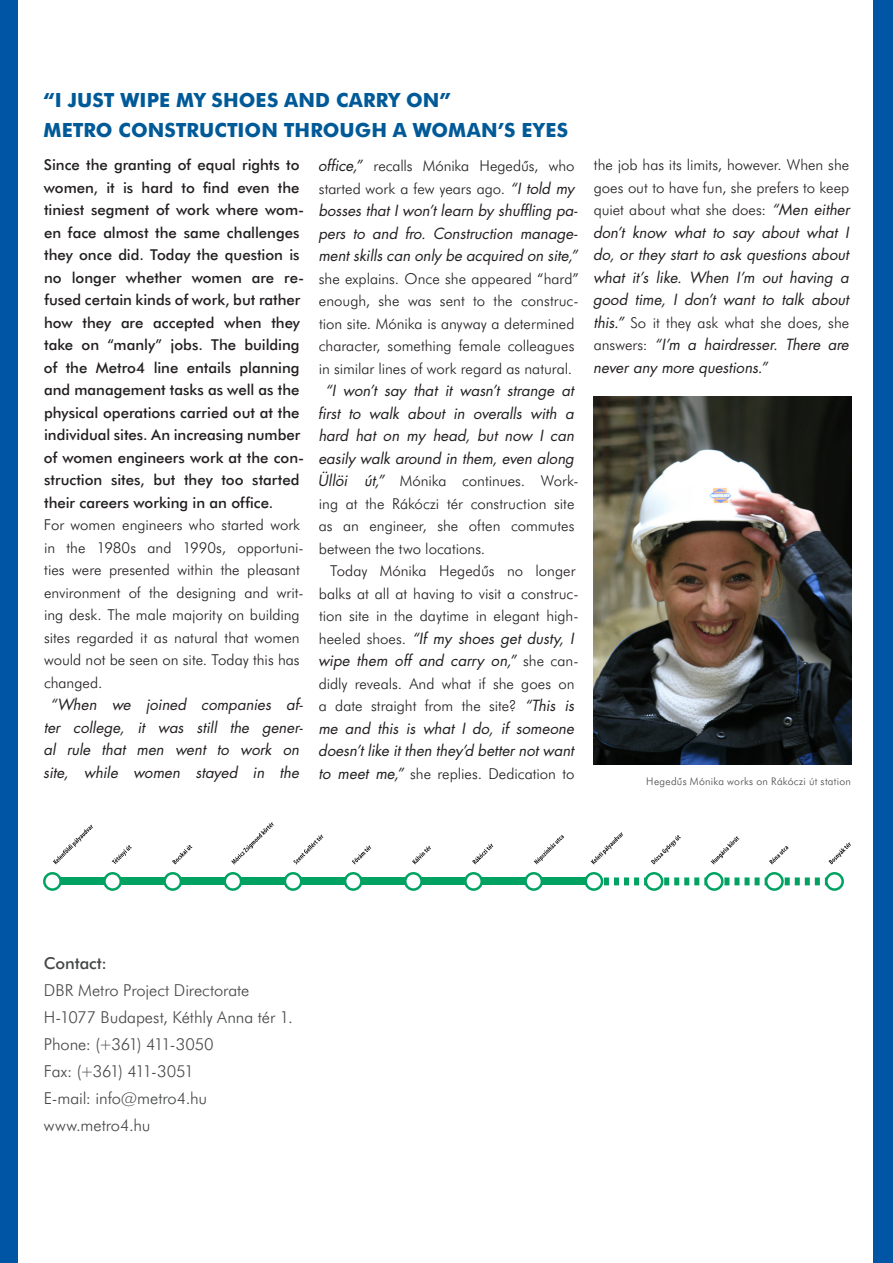
<style>
.page{position:relative;width:893px;height:1263px;background:#fff}
.page>*{position:absolute;margin:0;border:0;box-sizing:border-box;transform-origin:0 0}
.címek{font:19.5px "Futura HU Bold";letter-spacing:.005em;color:#015a98}
.kenyer{font:300 16.5px "Futura CE";letter-spacing:-.005em;color:#464748}
.kenyer-2{font:300 16.5px "Futura CE";letter-spacing:-.005em;color:#48484a}
.kenyer-3{font:300 16.5px "Futura CE";letter-spacing:-.025em;color:#464748}
.healine{font:500 16.5px "Futura CE";letter-spacing:-.005em;color:#464748}
.kenyer-4{font:300 15px/22.5px "Futura CE";color:#231f20}
.kenyer-5{font:italic 15px/22.5px "Futura Std";color:#231f20;text-align:center}
.healine-2{font:500 15px/22.5px "Futura CE";color:#231f20}
.kepalairas{font:300 10.5px "Futura CE";letter-spacing:.025em;color:#464748}
.s1{font-family:"Futura Std";font-weight:400;font-style:italic}
.s2{font-family:"Futura CE";font-weight:300;font-style:normal}
</style>
<div class="page">
<div style="left:0;top:0;width:18px;height:1263px;background:#0155a5"></div>
<div style="left:873px;top:0;width:20px;height:1263px;background:#0155a5"></div>
<img style="left:594px;top:396px;width:258px;height:368px">
<svg style="left:53px;top:824px;width:40px;height:40px"></svg>
<svg style="left:112px;top:845px;width:20px;height:19px"></svg>
<svg style="left:172px;top:845px;width:20px;height:19px"></svg>
<svg style="left:231px;top:822px;width:43px;height:42px"></svg>
<svg style="left:293px;top:834px;width:30px;height:30px"></svg>
<svg style="left:352px;top:845px;width:19px;height:19px"></svg>
<svg style="left:412px;top:846px;width:19px;height:18px"></svg>
<svg style="left:472px;top:843px;width:21px;height:21px"></svg>
<svg style="left:534px;top:835px;width:30px;height:29px"></svg>
<svg style="left:591px;top:832px;width:32px;height:32px"></svg>
<svg style="left:651px;top:835px;width:30px;height:29px"></svg>
<svg style="left:711px;top:836px;width:28px;height:28px"></svg>
<svg style="left:769px;top:846px;width:20px;height:18px"></svg>
<svg style="left:828px;top:842px;width:23px;height:22px"></svg>
<div style="left:48px;top:877px;width:547px;height:8px;background:#00a261"></div>
<svg style="left:104px;top:872px;width:18px;height:19px"></svg>
<svg style="left:43px;top:872px;width:18px;height:19px"></svg>
<svg style="left:164px;top:872px;width:18px;height:19px"></svg>
<svg style="left:224px;top:872px;width:18px;height:19px"></svg>
<svg style="left:284px;top:872px;width:18px;height:19px"></svg>
<svg style="left:344px;top:872px;width:18px;height:19px"></svg>
<svg style="left:404px;top:872px;width:18px;height:19px"></svg>
<svg style="left:465px;top:872px;width:18px;height:19px"></svg>
<svg style="left:525px;top:872px;width:18px;height:19px"></svg>
<svg style="left:585px;top:872px;width:259px;height:19px"></svg>
<p class="címek" style="left:43px;top:88px;width:409px">“I JUST WIPE MY SHOES AND CARRY ON”</p>
<p class="címek" style="left:43px;top:118px;width:526px">METRO CONSTRUCTION THROUGH A WOMAN’S EYES</p>
<p class="healine-2" style="left:44px;top:154px;width:262px">Since the granting of equal rights to women, it is hard to find even the tiniest segment of work where wom&shy;en face almost the same challenges they once did. Today the question is no longer whether women are re&shy;fused certain kinds of work, but rather how they are accepted when they take on “manly” jobs. The building of the Metro4 line entails planning and management tasks as well as the physical operations carried out at the individual sites. An increasing number of women engineers work at the con&shy;struction sites, but they too started their careers working in an office.</p>
<p class="kenyer-4" style="left:44px;top:514px;width:261px">For women engineers who started work in the 1980s and 1990s, opportuni&shy;ties were presented within the pleasant environment of the designing and writ&shy;ing desk. The male majority on building sites regarded it as natural that women would not be seen on site. Today this has changed.</p>
<p class="kenyer-5" style="left:43px;top:694px;width:261px">“When we joined companies af&shy;ter college, it was still the gener&shy;al rule that men went to work on site, while women stayed in the</p>
<p class="kenyer-4" style="left:318px;top:154px;width:262px"><span class="s1">office,”</span> recalls Mónika Hegedűs, who started work a few years ago. <span class="s1">“I told my bosses that I won’t learn by shuffling pa&shy;pers to and fro. Construction manage&shy;ment skills can only be acquired on site,” </span>she explains. Once she appeared “hard” enough, she was sent to the construc&shy;tion site. Mónika is anyway a determined character, something female colleagues in similar lines of work regard as natural.</p>
<p class="kenyer-5" style="left:318px;top:380px;width:262px;text-align:left;text-indent:7px">“I won’t say that it wasn’t strange at first to walk about in overalls with a hard hat on my head, but now I can easily walk around in them, even along Üllöi út,” <span class="s2">Mónika continues. Work&shy;ing at the Rákóczi tér construction site as an engineer, she often commutes between the two locations.</span></p>
<p class="kenyer-4" style="left:318px;top:559px;width:262px;text-align:center">Today Mónika Hegedűs no longer balks at all at having to visit a construc&shy;tion site in the daytime in elegant high&shy;heeled shoes. <span class="s1">“If my shoes get dusty, I wipe them off and carry on,”</span> she can&shy;didly reveals. And what if she goes on a date straight from the site? <span class="s1">“This is me and this is what I do, if someone doesn’t like it then they’d better not want to meet me,”</span> she replies. Dedication to</p>
<p class="kenyer-5" style="left:593px;top:154px;width:258px;text-align:justify"><span class="s2">the job has its limits, however. When she goes out to have fun, she prefers to keep quiet about what she does:</span> “Men either don’t know what to say about what I do, or they start to ask questions about what it’s like. When I’m out having a good time, I don’t want to talk about this.” <span class="s2">So it they ask what she does, she answers:</span> “I’m a hairdresser. There are never any more questions.”</p>
<p class="kepalairas" style="left:646px;top:775px;width:206px">Hegedűs Mónika works on Rákóczi út station</p>
<p class="healine" style="left:44px;top:953px;width:65px">Contact:</p>
<p class="kenyer-2" style="left:44px;top:980px;width:207px">DBR Metro Project Directorate</p>
<p class="kenyer" style="left:44px;top:1007px;width:250px">H-1077 Budapest, Kéthly Anna tér 1.</p>
<p class="kenyer" style="left:44px;top:1034px;width:171px">Phone: (+361) 411-3050</p>
<p class="kenyer-3" style="left:44px;top:1061px;width:152px">Fax: (+361) 411-3051</p>
<p class="kenyer" style="left:44px;top:1088px;width:165px">E-mail: info@metro4.hu</p>
<p class="kenyer" style="left:44px;top:1115px;width:108px">www.metro4.hu</p>
</div>
